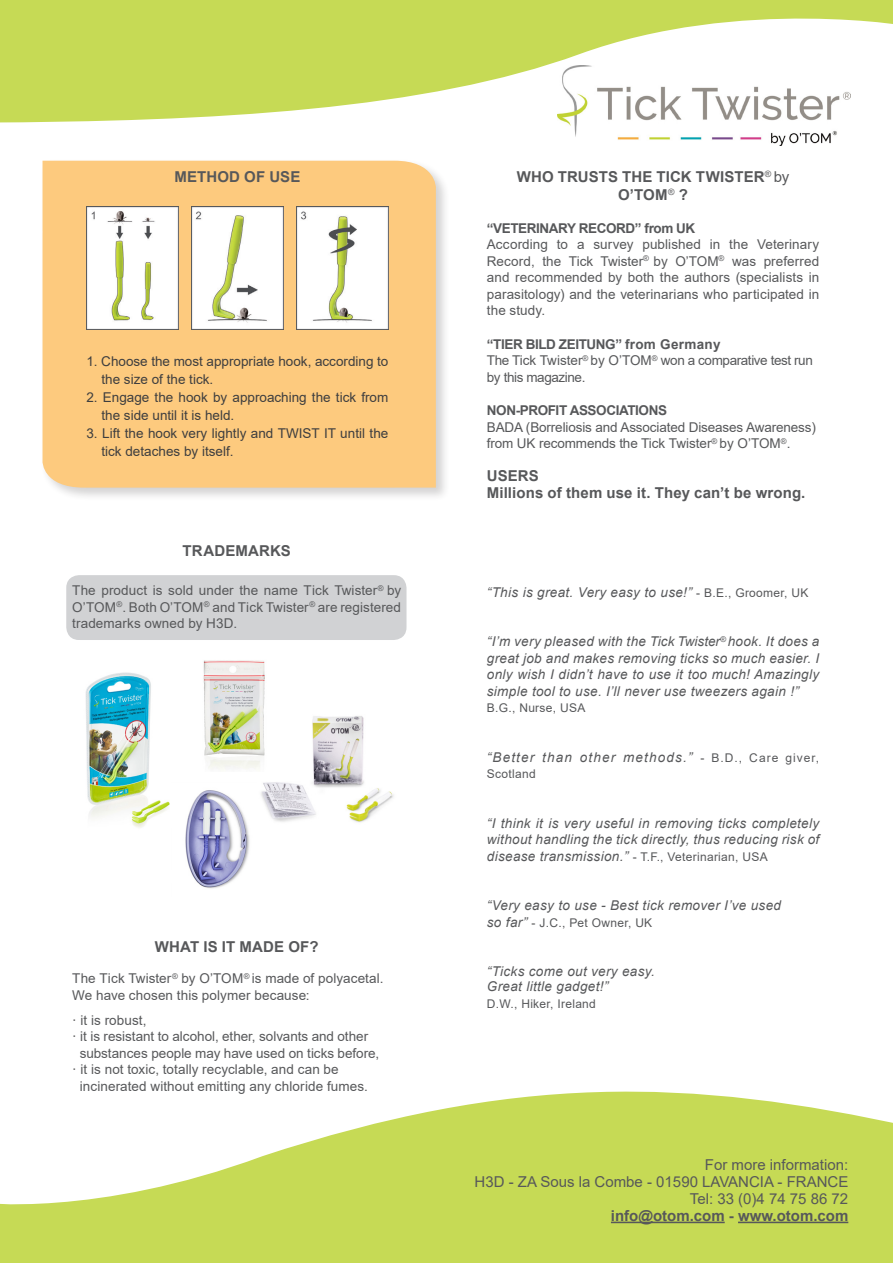
<style>
.page{position:relative;width:893px;height:1263px;background:#fff}
.page>*{position:absolute;margin:0;border:0;box-sizing:border-box;transform-origin:0 0}
.t1{font:700 15px/18px "Arial";letter-spacing:.01em;color:#57585a;text-align:center}
.t2{font:15px "Arial";color:#57585a}
.t3{font:13.5px/16.5px "Arial";color:#57585a}
.t4{font:italic 13.5px/16.5px "Arial";letter-spacing:.025em;color:#57585a;text-align:justify}
.t5{font:13.5px/18px "Arial";color:#3e3e3f}
.t6{font:700 13.5px "Arial";letter-spacing:-.03em;color:#57585a}
.t7{font:13.5px/16.5px "Arial";letter-spacing:-.03em;color:#57585a}
.t8{font:italic 13.5px "Arial";letter-spacing:.085em;color:#57585a}
.t9{font:12px "Arial";letter-spacing:.025em;color:#57585a}
.s1{color:#3e3e3f}
.s2{font-weight:400}
.s3{font-style:normal;font-size:12px}
.s4{font-style:italic;font-size:13.5px}
</style>
<div class="page">
<svg style="left:0;top:1091px;width:893px;height:172px;fill:#c6da55"></svg>
<svg style="left:0;top:0;width:893px;height:123px;fill:#c6da55"></svg>
<div style="left:66px;top:575px;width:340px;height:65px;background:#d1d2d4;border-radius:13px"></div>
<div style="left:40px;top:158px;width:410px;height:344px;background:#231f20;opacity:.2"></div>
<div style="left:43px;top:161px;width:393px;height:327px;background:#fdca7e"></div>
<img style="left:87px;top:207px;width:91px;height:122px">
<img style="left:191px;top:207px;width:92px;height:122px">
<img style="left:296px;top:207px;width:92px;height:122px">
<hr style="left:611px;top:1221px;width:114px;height:2px;background:#57585a">
<hr style="left:738px;top:1221px;width:110px;height:2px;background:#57585a">
<img style="left:261px;top:716px;width:133px;height:106px">
<img style="left:558px;top:66px;width:292px;height:80px">
<img style="left:203px;top:660px;width:75px;height:112px">
<img style="left:85px;top:672px;width:85px;height:156px">
<img style="left:185px;top:790px;width:65px;height:99px">
<p class="t1" style="left:174px;top:168px;width:127px">METHOD OF USE</p>
<p class="t5" style="left:101px;top:352px;width:288px;text-indent:-15px">1. Choose the most appropriate hook, according to the size of the tick.</p>
<p class="t5" style="left:101px;top:388px;width:288px;text-indent:-15px">2. Engage the hook by approaching the tick from the side until it is held.</p>
<p class="t5" style="left:101px;top:424px;width:288px;text-indent:-15px">3. Lift the hook very lightly and TWIST IT until the tick detaches by itself.</p>
<p class="t1" style="left:183px;top:542px;width:110px">TRADEMARKS</p>
<p class="t3" style="left:72px;top:582px;width:330px;text-align:justify">The product is sold under the name Tick Twister<sup>®</sup> by O’TOM<sup>®</sup>. Both O’TOM<sup>®</sup> and Tick Twister<sup>®</sup> are registered trademarks owned by H3D.</p>
<p class="t1" style="left:155px;top:938px;width:165px">WHAT IS IT MADE OF?</p>
<p class="t3" style="left:72px;top:970px;width:313px">The Tick Twister<sup>®</sup> by O’TOM<sup>®</sup> is made of polyacetal.</p>
<p class="t3" style="left:72px;top:987px;width:239px">We have chosen this polymer because:</p>
<p class="t3" style="left:72px;top:1012px;width:76px"><span class="s1">·</span> it is robust,</p>
<p class="t3" style="left:80px;top:1028px;width:301px;text-indent:-8px"><span class="s1">·</span> it is resistant to alcohol, ether, solvants and other substances people may have used on ticks before,</p>
<p class="t3" style="left:80px;top:1061px;width:290px;text-indent:-8px"><span class="s1">·</span> it is not toxic, totally recyclable, and can be incinerated without emitting any chloride fumes.</p>
<p class="t1" style="left:517px;top:168px;width:274px">WHO TRUSTS THE TICK TWISTER<sup>®</sup> <span class="s2">by<br></span>O’TOM<sup>®</sup> ?</p>
<p class="t6" style="left:487px;top:219px;width:210px">“VETERINARY RECORD” from UK</p>
<p class="t3" style="left:487px;top:236px;width:334px;text-align:justify">According to a survey published in the Veterinary Record, the Tick Twister<sup>®</sup> by O’TOM<sup>®</sup> was preferred and recommended by both the authors (specialists in parasitology) and the veterinarians who participated in the study.</p>
<p class="t6" style="left:487px;top:335px;width:235px">“TIER BILD ZEITUNG” from Germany</p>
<p class="t7" style="left:487px;top:352px;width:327px">The Tick Twister<sup>®</sup> by O’TOM<sup>®</sup> won a comparative test run by this magazine.</p>
<p class="t6" style="left:487px;top:401px;width:182px">NON-PROFIT ASSOCIATIONS</p>
<p class="t3" style="left:487px;top:419px;width:330px">BADA (Borreliosis and Associated Diseases Awareness) from UK recommends the Tick Twister<sup>®</sup> by O’TOM<sup>®</sup>.</p>
<p class="t1" style="left:487px;top:467px;width:53px">USERS</p>
<p class="t1" style="left:487px;top:484px;width:320px">Millions of them use it. They can’t be wrong.</p>
<p class="t4" style="left:487px;top:584px;width:323px">“This is great. Very easy to use!” <span class="s3">- B.E., Groomer, UK</span></p>
<p class="t4" style="left:487px;top:633px;width:334px">“I’m very pleased with the Tick Twister<sup>®</sup> hook. It does a great job and makes removing ticks so much easier. I only wish I didn’t have to use it too much! Amazingly simple tool to use. I’ll never use tweezers again !”</p>
<p class="t9" style="left:487px;top:700px;width:100px">B.G., Nurse, USA</p>
<p class="t8" style="left:487px;top:748px;width:334px">“Better than other methods.” <span class="s3">- B.D., Care giver,</span></p>
<p class="t9" style="left:487px;top:766px;width:50px">Scotland</p>
<p class="t4" style="left:487px;top:815px;width:334px">“I think it is very useful in removing ticks completely without handling the tick directly, thus reducing risk of</p>
<p class="t9" style="left:487px;top:848px;width:282px"><span class="s4">disease transmission.”</span> - T.F., Veterinarian, USA</p>
<p class="t4" style="left:487px;top:897px;width:296px">“Very easy to use - Best tick remover I’ve used</p>
<p class="t9" style="left:487px;top:914px;width:167px"><span class="s4">so far”</span> - J.C., Pet Owner, UK</p>
<p class="t4" style="left:487px;top:963px;width:169px">“Ticks come out very easy.</p>
<p class="t4" style="left:487px;top:978px;width:123px">Great little gadget!”</p>
<p class="t9" style="left:487px;top:995px;width:111px">D.W., Hiker, Ireland</p>
<p class="t2" style="left:705px;top:1154px;width:145px">For more information:</p>
<p class="t2" style="left:475px;top:1171px;width:375px">H3D - ZA Sous la Combe - 01590 LAVANCIA - FRANCE</p>
<p class="t2" style="left:690px;top:1188px;width:160px">Tel: 33 (0)4 74 75 86 72</p>
<p class="t1" style="left:611px;top:1207px;width:239px">info@otom.com - www.otom.com</p>
</div>
